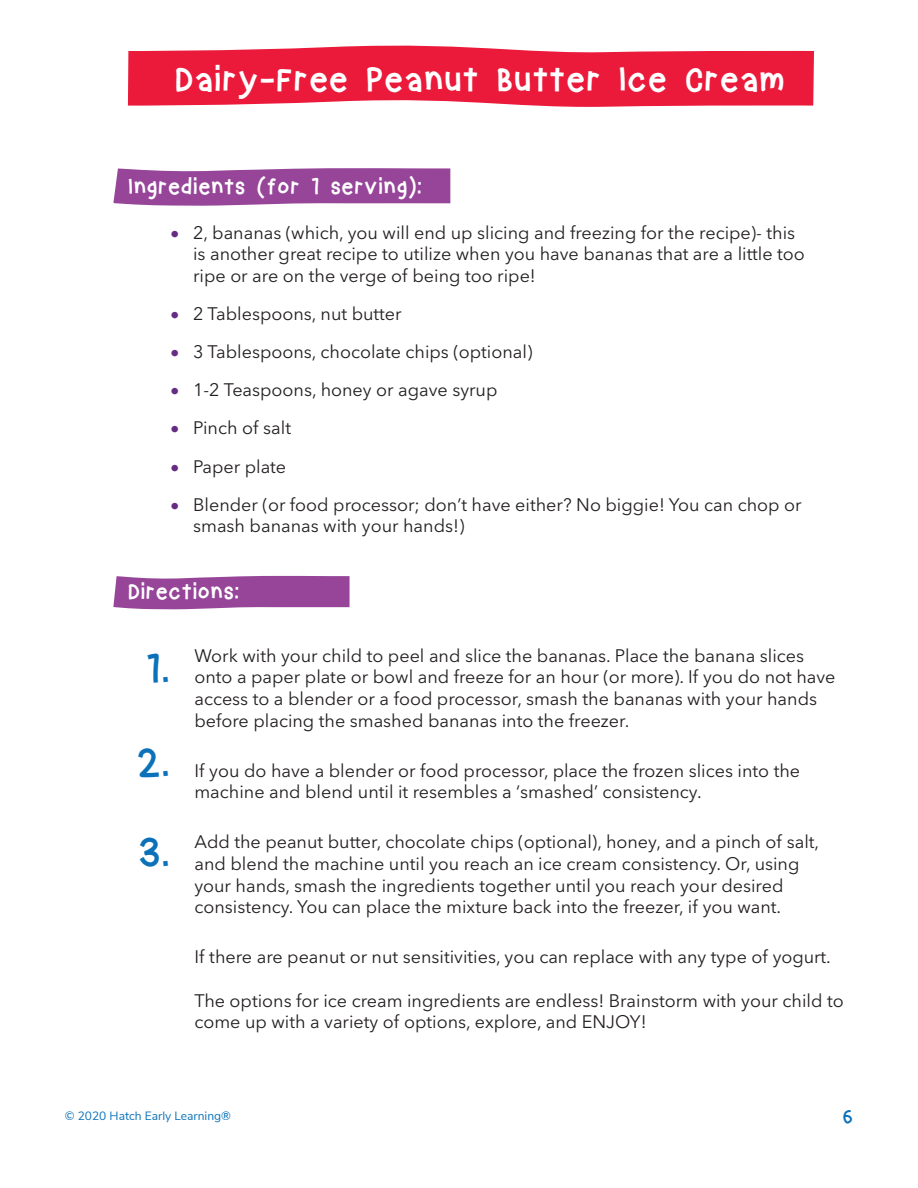
<style>
.page{position:relative;width:918px;height:1188px;background:#fff}
.page>*{position:absolute;margin:0;border:0;box-sizing:border-box;transform-origin:0 0}
.Numbers{font:42.15px "crayon kids";color:#0b72ba}
.Hatch_Activity{font:37.5px "crayon kids";color:#fff}
.Purple_Ribbon_Text_2{font:24px "crayon kids";color:#fff}
.t1{font:19.5px "crayon kids";color:#0b72ba}
.Activity_Direction_T{font:18px/21.6px "Avenir Next LT Pro";color:#231f20}
.t2{font:12px "Nunito Sans";color:#0b72ba}
.s1{font-family:"Nunito Sans";color:#662b82}
</style>
<div class="page">
<svg style="left:128px;top:45px;width:686px;height:62px;background:#ed3552"></svg>
<svg style="left:113px;top:168px;width:337px;height:38px;background:#9f55a2"></svg>
<svg style="left:113px;top:576px;width:237px;height:33px;background:#9d51a0"></svg>
<p class="Hatch_Activity" style="left:175px;top:63px;width:612px">Dairy-Free Peanut Butter Ice Cream</p>
<p class="Purple_Ribbon_Text_2" style="left:128px;top:176px;width:296px">Ingredients (for 1 serving):</p>
<p class="Activity_Direction_T" style="left:193px;top:222px;width:613px;text-indent:-23px"><span class="s1">•</span> 2, bananas (which, you will end up slicing and freezing for the recipe)- this is another great recipe to utilize when you have bananas that are a little too ripe or are on the verge of being too ripe!</p>
<p class="Activity_Direction_T" style="left:170px;top:303px;width:233px"><span class="s1">•</span> 2 Tablespoons, nut butter</p>
<p class="Activity_Direction_T" style="left:170px;top:341px;width:364px"><span class="s1">•</span> 3 Tablespoons, chocolate chips (optional)</p>
<p class="Activity_Direction_T" style="left:170px;top:379px;width:329px"><span class="s1">•</span> 1-2 Teaspoons, honey or agave syrup</p>
<p class="Activity_Direction_T" style="left:170px;top:417px;width:122px"><span class="s1">•</span> Pinch of salt</p>
<p class="Activity_Direction_T" style="left:170px;top:455px;width:118px"><span class="s1">•</span> Paper plate</p>
<p class="Activity_Direction_T" style="left:193px;top:494px;width:610px;text-indent:-23px"><span class="s1">•</span> Blender (or food processor; don’t have either? No biggie! You can chop or smash bananas with your hands!)</p>
<p class="Purple_Ribbon_Text_2" style="left:128px;top:581px;width:113px">Directions:</p>
<p class="Numbers" style="left:146px;top:650px;width:26px">1.</p>
<p class="Numbers" style="left:136px;top:744px;width:36px">2.</p>
<p class="Numbers" style="left:138px;top:834px;width:34px">3.</p>
<p class="Activity_Direction_T" style="left:194px;top:645px;width:643px">Work with your child to peel and slice the bananas. Place the banana slices onto a paper plate or bowl and freeze for an hour (or more). If you do not have access to a blender or a food processor, smash the bananas with your hands before placing the smashed bananas into the freezer.</p>
<p class="Activity_Direction_T" style="left:194px;top:760px;width:607px">If you do have a blender or food processor, place the frozen slices into the machine and blend until it resembles a ‘smashed’ consistency.</p>
<p class="Activity_Direction_T" style="left:194px;top:831px;width:626px">Add the peanut butter, chocolate chips (optional), honey, and a pinch of salt, and blend the machine until you reach an ice cream consistency. Or, using your hands, smash the ingredients together until you reach your desired consistency. You can place the mixture back into the freezer, if you want.</p>
<p class="Activity_Direction_T" style="left:194px;top:946px;width:638px">If there are peanut or nut sensitivities, you can replace with any type of yogurt.</p>
<p class="Activity_Direction_T" style="left:194px;top:989px;width:651px">The options for ice cream ingredients are endless! Brainstorm with your child to come up with a variety of options, explore, and ENJOY!</p>
<p class="t2" style="left:65px;top:1107px;width:168px">© 2020 Hatch Early Learning®</p>
<p class="t1" style="left:843px;top:1108px;width:12px">6</p>
</div>
